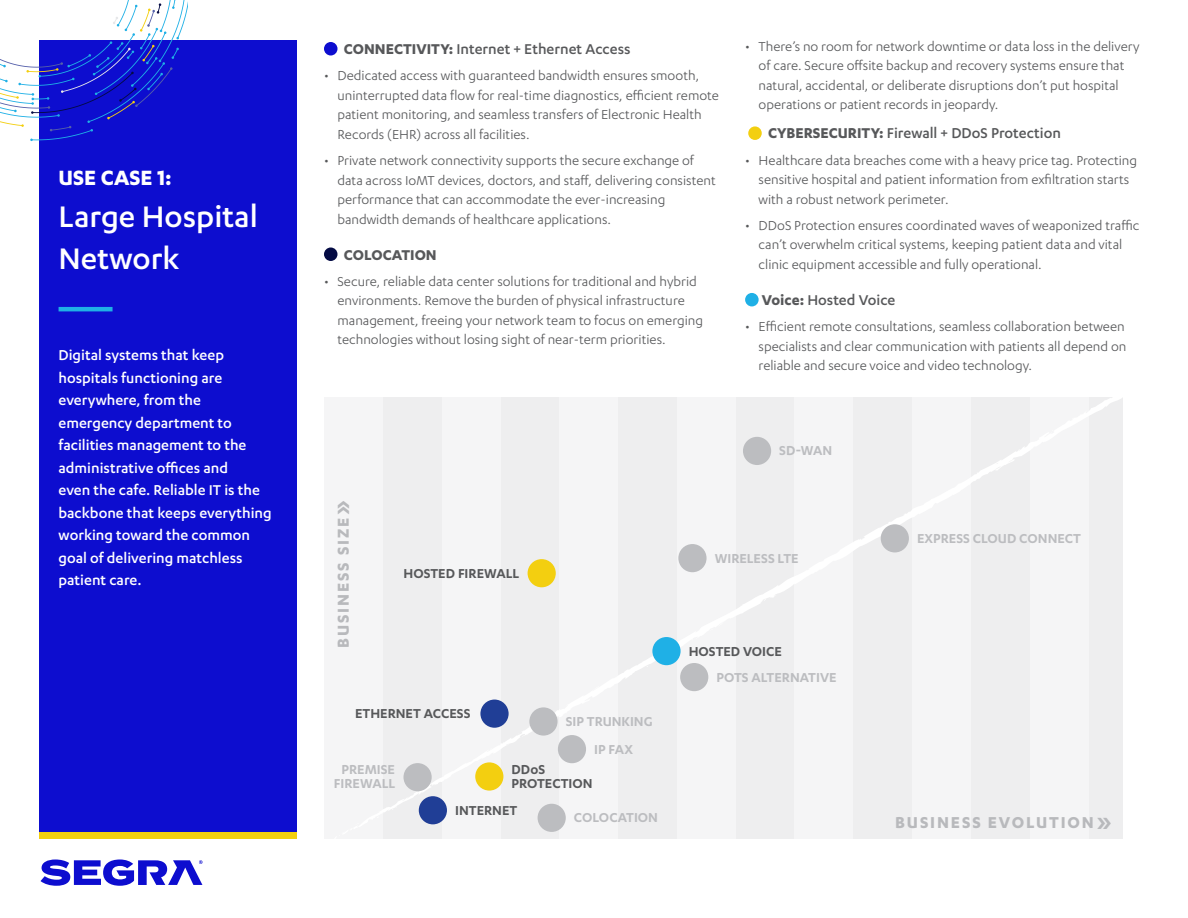
<style>
.page{position:relative;width:1188px;height:918px;background:#fff}
.page>*{position:absolute;margin:0;border:0;box-sizing:border-box;transform-origin:0 0}
.Sub-Head{font:500 34.5px/42px "Karbon";color:#fff}
.Sub-Head-2{font:700 24px "Karbon";color:#fff}
.t1{font:700 18.3px "Karbon";letter-spacing:.1em;color:#b8b9bc}
.Body_Blue_16_22{font:500 16.5px/22.5px "Karbon";color:#fff}
.t2{font:500 16.5px "Karbon";color:#57585a}
.t3{font:700 16.5px "Karbon";color:#57585a}
.t4{font:15px/19.5px "Karbon";color:#57585a}
.t5{font:600 15px/26px "Karbon";color:#bcbdc0}
.t6{font:600 15px/14.2px "Karbon";color:#57585a}
.s1{font-weight:700}
.s2{font-weight:500;font-size:35.25px}
.s3{color:#57585a}
</style>
<div class="page">
<div style="left:40px;top:40px;width:257px;height:798px;background:#0d0dcf"></div>
<div style="left:40px;top:832px;width:257px;height:7px;background:#f3cf10"></div>
<svg style="left:0;top:0;width:188px;height:141px"></svg>
<hr style="left:59px;top:307px;width:54px;height:4px;background:#1fb0e6">
<div style="left:324px;top:42px;width:14px;height:14px;background:#0d0dcf;border-radius:50%"></div>
<div style="left:324px;top:248px;width:14px;height:13px;background:#040b44;border-radius:50%"></div>
<div style="left:748px;top:126px;width:14px;height:14px;background:#f3cf10;border-radius:50%"></div>
<div style="left:745px;top:293px;width:14px;height:13px;background:#1fb0e6;border-radius:50%"></div>
<div style="left:324px;top:398px;width:59px;height:441px;background:#f5f5f6"></div>
<div style="left:383px;top:398px;width:740px;height:438px;background:#eeeeef"></div>
<svg style="left:415px;top:792px;width:6px;height:3px"></svg>
<svg style="left:569px;top:703px;width:4px;height:6px"></svg>
<svg style="left:628px;top:667px;width:4px;height:9px"></svg>
<svg style="left:516px;top:733px;width:8px;height:3px"></svg>
<svg style="left:389px;top:800px;width:12px;height:11px"></svg>
<svg style="left:641px;top:661px;width:10px;height:7px"></svg>
<div style="left:881px;top:524px;width:28px;height:28px;background:#bcbdc0;border-radius:50%"></div>
<div style="left:743px;top:437px;width:28px;height:28px;background:#bcbdc0;border-radius:50%"></div>
<div style="left:678px;top:544px;width:29px;height:28px;background:#bcbdc0;border-radius:50%"></div>
<div style="left:652px;top:637px;width:29px;height:28px;background:#1fb0e6;border-radius:50%"></div>
<div style="left:680px;top:663px;width:28px;height:28px;background:#bcbdc0;border-radius:50%"></div>
<div style="left:475px;top:762px;width:28px;height:29px;background:#f3cf10;border-radius:50%"></div>
<div style="left:538px;top:804px;width:28px;height:28px;background:#bcbdc0;border-radius:50%"></div>
<div style="left:419px;top:796px;width:28px;height:28px;background:#203e96;border-radius:50%"></div>
<div style="left:558px;top:735px;width:28px;height:28px;background:#bcbdc0;border-radius:50%"></div>
<div style="left:529px;top:707px;width:29px;height:29px;background:#bcbdc0;border-radius:50%"></div>
<div style="left:528px;top:559px;width:28px;height:28px;background:#f3cf10;border-radius:50%"></div>
<div style="left:480px;top:700px;width:29px;height:28px;background:#203e96;border-radius:50%"></div>
<div style="left:403px;top:763px;width:29px;height:28px;background:#bcbdc0;border-radius:50%"></div>
<svg style="left:41px;top:859px;width:162px;height:27px"></svg>
<p class="Sub-Head-2" style="left:59px;top:164px;width:115px">USE CASE 1:</p>
<p class="Sub-Head" style="left:59px;top:195px;width:201px">Large Hospital<br>Network</p>
<p class="Body_Blue_16_22" style="left:59px;top:344px;width:215px">Digital systems that keep hospitals functioning are everywhere, from the emergency department to facilities management to the administrative offices and<br>even the cafe. Reliable IT is the backbone that keeps everything working toward the common goal of delivering matchless patient care.</p>
<p class="t2" style="left:344px;top:40px;width:288px"><span class="s1">CONNECTIVITY:</span> Internet + Ethernet Access</p>
<p class="t4" style="left:338px;top:66px;width:383px;text-indent:-14px">• Dedicated access with guaranteed bandwidth ensures smooth, uninterrupted data flow for real-time diagnostics, efficient remote patient monitoring, and seamless transfers of Electronic Health Records (EHR) across all facilities.</p>
<p class="t4" style="left:338px;top:150px;width:380px;text-indent:-14px">• Private network connectivity supports the secure exchange of data across IoMT devices, doctors, and staff, delivering consistent performance that can accommodate the ever-increasing bandwidth demands of healthcare applications.</p>
<p class="t3" style="left:344px;top:245px;width:95px">COLOCATION</p>
<p class="t4" style="left:338px;top:271px;width:367px;text-indent:-14px">• Secure, reliable data center solutions for traditional and hybrid environments. Remove the burden of physical infrastructure management, freeing your network team to focus on emerging technologies without losing sight of near-term priorities.</p>
<p class="t4" style="left:759px;top:36px;width:382px;text-indent:-14px">• There’s no room for network downtime or data loss in the delivery of care. Secure offsite backup and recovery systems ensure that natural, accidental, or deliberate disruptions don’t put hospital operations or patient records in jeopardy.</p>
<p class="t2" style="left:768px;top:124px;width:294px"><span class="s1">CYBERSECURITY:</span> Firewall + DDoS Protection</p>
<p class="t4" style="left:759px;top:150px;width:380px;text-indent:-14px">• Healthcare data breaches come with a heavy price tag. Protecting sensitive hospital and patient information from exfiltration starts with a robust network perimeter.</p>
<p class="t4" style="left:759px;top:215px;width:382px;text-indent:-14px">• DDoS Protection ensures coordinated waves of weaponized traffic can’t overwhelm critical systems, keeping patient data and vital clinic equipment accessible and fully operational.</p>
<p class="t2" style="left:762px;top:291px;width:135px"><span class="s1">Voice:</span> Hosted Voice</p>
<p class="t4" style="left:759px;top:316px;width:369px;text-align:justify;text-indent:-14px">• Efficient remote consultations, seamless collaboration between specialists and clear communication with patients all depend on reliable and secure voice and video technology.</p>
<p class="t5" style="left:779px;top:437px;width:55px">SD-WAN</p>
<p class="t1" style="left:333px;top:648px;width:150px;rotate:-90deg">BUSINESS SIZE<span class="s2">»</span></p>
<p class="t6" style="left:404px;top:565px;width:117px">HOSTED FIREWALL</p>
<p class="t6" style="left:355px;top:706px;width:117px">ETHERNET ACCESS</p>
<p class="t5" style="left:566px;top:708px;width:88px">SIP TRUNKING</p>
<p class="t5" style="left:594px;top:736px;width:40px">IP FAX</p>
<p class="t5" style="left:334px;top:762px;width:63px;line-height:14.2px;text-align:center">PREMISE<br>FIREWALL</p>
<p class="t6" style="left:512px;top:762px;width:83px">DDoS<br>PROTECTION</p>
<p class="t5" style="left:574px;top:804px;width:86px">COLOCATION</p>
<p class="t6" style="left:455px;top:803px;width:64px">INTERNET</p>
<p class="t5" style="left:715px;top:545px;width:85px">WIRELESS LTE</p>
<p class="t5" style="left:717px;top:638px;width:122px;text-indent:-28px"><span class="s3">HOSTED VOICE<br></span>POTS ALTERNATIVE</p>
<p class="t5" style="left:917px;top:525px;width:166px">EXPRESS CLOUD CONNECT</p>
<p class="t1" style="left:895px;top:812px;width:219px">BUSINESS EVOLUTION<span class="s2">»</span></p>
</div>
